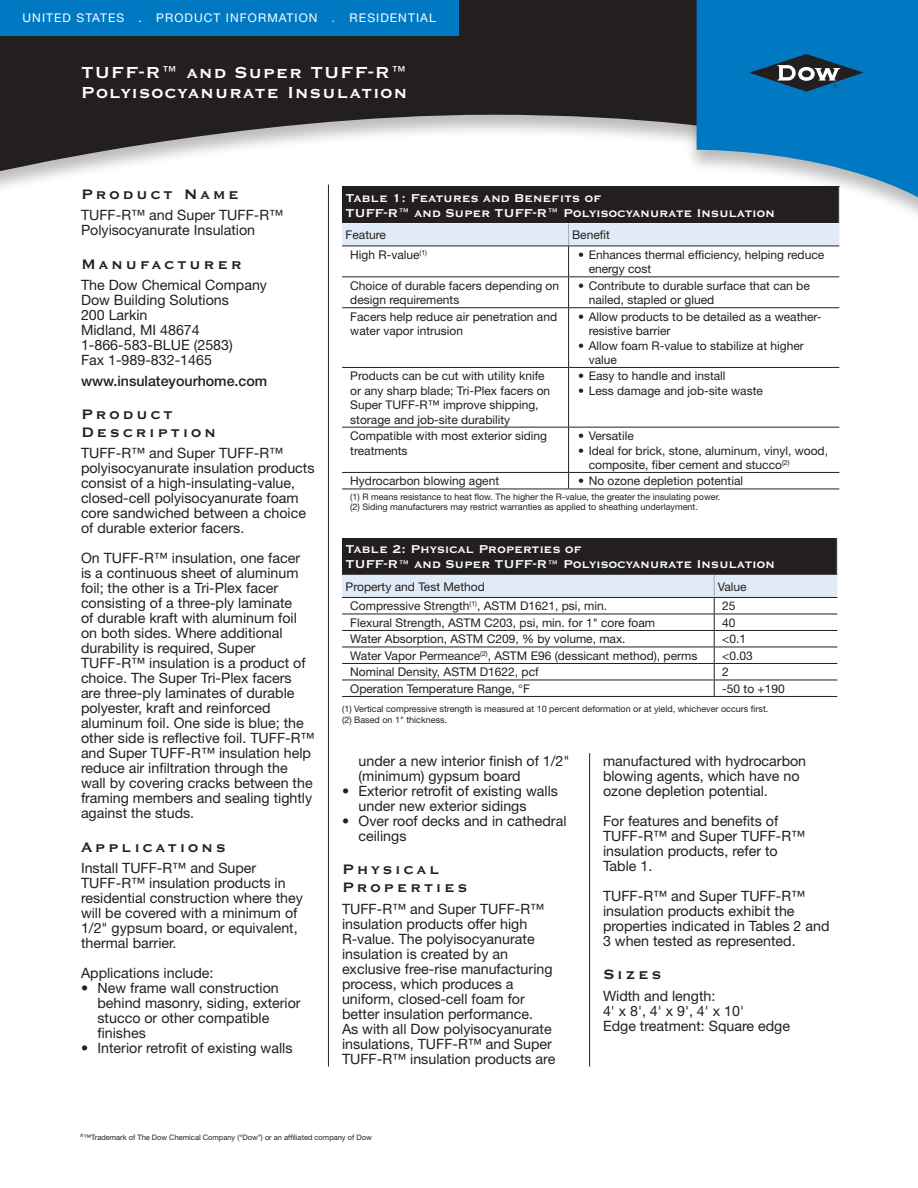
<style>
.page{position:relative;width:918px;height:1188px;background:#fff}
.page>*{position:absolute;margin:0;border:0;box-sizing:border-box;transform-origin:0 0}
.t1{font:700 21px/19.5px "Copperplate Gothic BT";letter-spacing:.03em;color:#fff}
.t2{font:700 18px/18px "Copperplate Gothic BT";letter-spacing:.14em;color:#231f20}
.t3{font:700 15px/15px "Copperplate Gothic BT";letter-spacing:-.025em;color:#fff}
.t4{font:14.25px/15px "Helvetica Neue";color:#231f20}
.t5{font:500 14.25px "Helvetica Neue";color:#231f20}
.t6{font:12px/14.4px "Helvetica Neue";color:#231f20}
.t7{font:12px "Helvetica Neue";letter-spacing:.09em;color:#fff}
.t8{font:9px/10.8px "Helvetica Neue";color:#231f20}
.t9{font:7.5px "Helvetica Neue";color:#231f20}
</style>
<div class="page">
<div style="left:0;top:0;width:918px;height:197px;background:#231f20;opacity:.3"></div>
<svg style="left:0;top:0;width:684px;height:176px;fill:#231f20"></svg>
<div style="left:684px;top:0;width:234px;height:226px;background:#231f20;opacity:.3"></div>
<svg style="left:697px;top:0;width:221px;height:205px;background:#2489c6"></svg>
<div style="left:0;top:0;width:459px;height:35px;background:#0079c2"></div>
<svg style="left:749px;top:54px;width:115px;height:38px;background:#286489"></svg>
<hr style="left:589px;top:753px;width:1px;height:314px;background:#231f20">
<hr style="left:328px;top:185px;width:1px;height:882px;background:#231f20">
<div style="left:342px;top:187px;width:497px;height:36px;background:#231f20"></div>
<hr style="left:839px;top:187px;width:1px;height:36px;background:#fff">
<hr style="left:568px;top:246px;width:1px;height:30px;background:#231f20">
<hr style="left:342px;top:276px;width:227px;height:1px;background:#231f20">
<hr style="left:569px;top:276px;width:270px;height:1px;background:#231f20">
<hr style="left:568px;top:277px;width:1px;height:30px;background:#231f20">
<hr style="left:342px;top:307px;width:227px;height:1px;background:#231f20">
<hr style="left:569px;top:307px;width:270px;height:1px;background:#231f20">
<hr style="left:568px;top:308px;width:1px;height:59px;background:#231f20">
<hr style="left:342px;top:367px;width:227px;height:1px;background:#231f20">
<hr style="left:569px;top:367px;width:270px;height:1px;background:#231f20">
<hr style="left:568px;top:368px;width:1px;height:59px;background:#231f20">
<hr style="left:568px;top:428px;width:1px;height:44px;background:#231f20">
<svg style="left:568px;top:473px;width:1px;height:16px"></svg>
<div style="left:342px;top:223px;width:497px;height:23px;background:#e1ebf7"></div>
<hr style="left:342px;top:246px;width:227px;height:1px;background:#231f20">
<hr style="left:569px;top:246px;width:270px;height:1px;background:#231f20">
<hr style="left:342px;top:427px;width:227px;height:1px;background:#231f20">
<hr style="left:569px;top:427px;width:270px;height:1px;background:#231f20">
<hr style="left:342px;top:472px;width:227px;height:1px;background:#231f20">
<hr style="left:569px;top:472px;width:270px;height:1px;background:#231f20">
<hr style="left:342px;top:489px;width:227px;height:1px;background:#231f20">
<hr style="left:569px;top:489px;width:270px;height:1px;background:#231f20">
<div style="left:342px;top:538px;width:495px;height:37px;background:#231f20"></div>
<svg style="left:342px;top:575px;width:495px;height:121px"></svg>
<hr style="left:342px;top:696px;width:372px;height:1px;background:#231f20">
<hr style="left:714px;top:696px;width:123px;height:1px;background:#231f20">
<p class="t7" style="left:23px;top:11px;width:101px">United States</p>
<p class="t7" style="left:139px;top:11px;width:299px">. Product information . residential</p>
<h1 class="t1" style="left:81px;top:63px;width:328px">TUFF-R™ and Super TUFF-R™<br>Polyisocyanurate Insulation</h1>
<p class="t2" style="left:81px;top:185px;width:160px">Product Name</p>
<p class="t4" style="left:81px;top:208px;width:204px">TUFF-R™ and Super TUFF-R™<br>Polyisocyanurate I nsulation</p>
<p class="t2" style="left:81px;top:255px;width:163px">Manufacturer</p>
<p class="t4" style="left:81px;top:277px;width:188px">The Dow Chemical Company<br>Dow Building Solutions<br>200 Larkin<br>M idland, MI 48674<br>1-866-583-BLUE (2583)<br>Fax 1-989-832-1465</p>
<p class="t5" style="left:81px;top:372px;width:188px">www.insulateyourhome.com</p>
<p class="t2" style="left:81px;top:405px;width:137px">Product<br>Description</p>
<p class="t4" style="left:81px;top:446px;width:235px">TUFF-R™ and Super TUFF-R™ polyisocyanurate insulation products consist of a high-insulating-value, closed-cell polyisocyanurate foam core sandwiched between a choice of durable exterior facers.</p>
<p class="t4" style="left:81px;top:551px;width:235px">On TUFF-R™ insulation, one facer<br>is a continuous sheet of aluminum foil; the other is a Tri-Plex facer consisting of a three-ply laminate<br>of durable kraft with aluminum foil on both sides. Where additional durability is required, Super TUFF-R™ insulation is a product of choice. The Super Tri-Plex facers are three-ply laminates of durable polyester, kraft and reinforced aluminum foil. One side is blue; the other side is reflective foil. TUFF-R™ and Super TUFF-R™ insulation help reduce air infiltration through the wall by covering cracks between the framing members and sealing tightly against the studs.</p>
<p class="t2" style="left:81px;top:838px;width:147px">Applications</p>
<p class="t4" style="left:81px;top:860px;width:223px">I nstall TUFF-R™ and Super<br>TUFF-R™ insulation products in residential construction where they will be covered with a minimum of<br>1/2" gypsum board, or equivalent, thermal barrier.</p>
<p class="t4" style="left:81px;top:965px;width:134px">Applications include:</p>
<p class="t4" style="left:98px;top:980px;width:205px;text-indent:-17px">• New frame wall construction behind masonry, siding, exterior stucco or other compatible finishes</p>
<p class="t4" style="left:81px;top:1040px;width:213px">• Interior retrofit of existing walls</p>
<p class="t3" style="left:346px;top:190px;width:431px">Table 1: Features and Benefits of<br>TUFF-R™ and Super TUFF-R™ Polyisocyanurate Insulation</p>
<p class="t6" style="left:346px;top:228px;width:42px">Feature</p>
<p class="t6" style="left:572px;top:228px;width:39px">Benefit</p>
<p class="t6" style="left:350px;top:247px;width:78px">High R-value<sup>(1)</sup></p>
<p class="t6" style="left:589px;top:247px;width:237px;text-indent:-10px">• Enhances thermal efficiency, helping reduce energy cost</p>
<p class="t6" style="left:350px;top:278px;width:210px">Choice of durable facers depending on design requirements</p>
<p class="t6" style="left:589px;top:278px;width:223px;text-indent:-10px">• Contribute to durable surface that can be nailed, stapled or glued</p>
<p class="t6" style="left:350px;top:309px;width:208px">Facers help reduce air penetration and water vapor intrusion</p>
<p class="t6" style="left:589px;top:309px;width:234px;text-indent:-10px">• Allow products to be detailed as a weather&shy;resistive barrier</p>
<p class="t6" style="left:589px;top:338px;width:217px;text-indent:-10px">• Allow foam R-value to stabilize at higher value</p>
<p class="t6" style="left:350px;top:369px;width:202px">Products can be cut with utility knife or any sharp blade; Tri-Plex facers on Super TUFF-R™ improve shipping, storage and job-site durability</p>
<p class="t6" style="left:578px;top:369px;width:149px">• Easy to handle and install</p>
<p class="t6" style="left:578px;top:383px;width:186px">• Less damage and job-site waste</p>
<p class="t6" style="left:350px;top:428px;width:198px">Compatible with most exterior siding treatments</p>
<p class="t6" style="left:578px;top:428px;width:57px">• Versatile</p>
<p class="t6" style="left:589px;top:443px;width:241px;text-indent:-10px">• Ideal for brick, stone, aluminum, vinyl, wood, composite, fiber cement and stucco<sup>(2)</sup></p>
<p class="t6" style="left:350px;top:474px;width:150px">Hydrocarbon blowing agent</p>
<p class="t6" style="left:578px;top:474px;width:166px">• No ozone depletion potential</p>
<p class="t8" style="left:350px;top:491px;width:372px">(1) R means resistance to heat flow. The higher the R-value, the greater the insulating power. (2) Siding manufacturers may restrict warranties as applied to sheathing underlayment.</p>
<p class="t3" style="left:346px;top:541px;width:431px">Table 2: Physical Properties of<br>TUFF-R™ and Super TUFF-R™ Polyisocyanurate Insulation</p>
<p class="t6" style="left:346px;top:579px;width:141px">Property and Test M ethod</p>
<p class="t6" style="left:718px;top:579px;width:30px">Value</p>
<p class="t6" style="left:350px;top:599px;width:258px">Compressive Strength<sup>(1)</sup>, ASTM D1621, psi, min.</p>
<p class="t6" style="left:722px;top:599px;width:15px">25</p>
<p class="t6" style="left:350px;top:615px;width:306px">Flexural Strength, ASTM C203, psi, min. for 1" core foam</p>
<p class="t6" style="left:722px;top:615px;width:15px">40</p>
<p class="t6" style="left:350px;top:632px;width:277px">Water Absorption, ASTM C209, % by volume, max.</p>
<p class="t6" style="left:722px;top:632px;width:25px">&lt;0.1</p>
<p class="t6" style="left:350px;top:648px;width:349px">Water Vapor Permeance<sup>(2)</sup>, ASTM E96 (dessicant method), perms</p>
<p class="t6" style="left:722px;top:648px;width:32px">&lt;0.03</p>
<p class="t6" style="left:350px;top:665px;width:190px">Nominal Density, ASTM D1622, pcf</p>
<p class="t6" style="left:722px;top:665px;width:8px">2</p>
<p class="t6" style="left:350px;top:681px;width:180px">Operation Temperature Range, °F</p>
<p class="t6" style="left:722px;top:681px;width:64px">-50 to +190</p>
<p class="t8" style="left:342px;top:704px;width:428px">(1) Vertical compressive strength is measured at 10 percent deformation or at yield, whichever occurs first. (2) Based on 1" thickness.</p>
<p class="t4" style="left:359px;top:753px;width:213px">under a new interior finish of 1/2" (minimum) gypsum board</p>
<p class="t4" style="left:359px;top:783px;width:201px;text-indent:-17px">• Exterior retrofit of existing walls under new exterior sidings</p>
<p class="t4" style="left:359px;top:813px;width:209px;text-indent:-17px">• Over roof decks and in cathedral ceilings</p>
<p class="t2" style="left:342px;top:860px;width:127px">Physical<br>Properties</p>
<p class="t4" style="left:342px;top:901px;width:215px">TUFF-R™ and Super TUFF-R™ insulation products offer high<br>R-value. The polyisocyanurate insulation is created by an exclusive free-rise manufacturing process, which produces a uniform, closed-cell foam for better insulation performance.<br>As with all Dow polyisocyanurate insulations, TUFF-R™ and Super<br>TUFF-R™ insulation products are</p>
<p class="t4" style="left:603px;top:753px;width:205px">manufactured with hydrocarbon blowing agents, which have no ozone depletion potential.</p>
<p class="t4" style="left:603px;top:813px;width:204px">For features and benefits of<br>TUFF-R™ and Super TUFF-R™ insulation products, refer to<br>Table 1.</p>
<p class="t4" style="left:603px;top:888px;width:228px">TUFF-R™ and Super TUFF-R™ insulation products exhibit the properties indicated in Tables 2 and<br>3 when tested as represented.</p>
<p class="t2" style="left:603px;top:965px;width:60px">Sizes</p>
<p class="t4" style="left:603px;top:988px;width:189px">Width and length:<br>4' x 8', 4' x 9', 4' x 10'<br>Edge treatment: Square edge</p>
<p class="t9" style="left:80px;top:1133px;width:293px"><sup>®</sup>™Trademark of The Dow Chemical Company (“Dow”) or an affiliated company of Dow</p>
</div>
